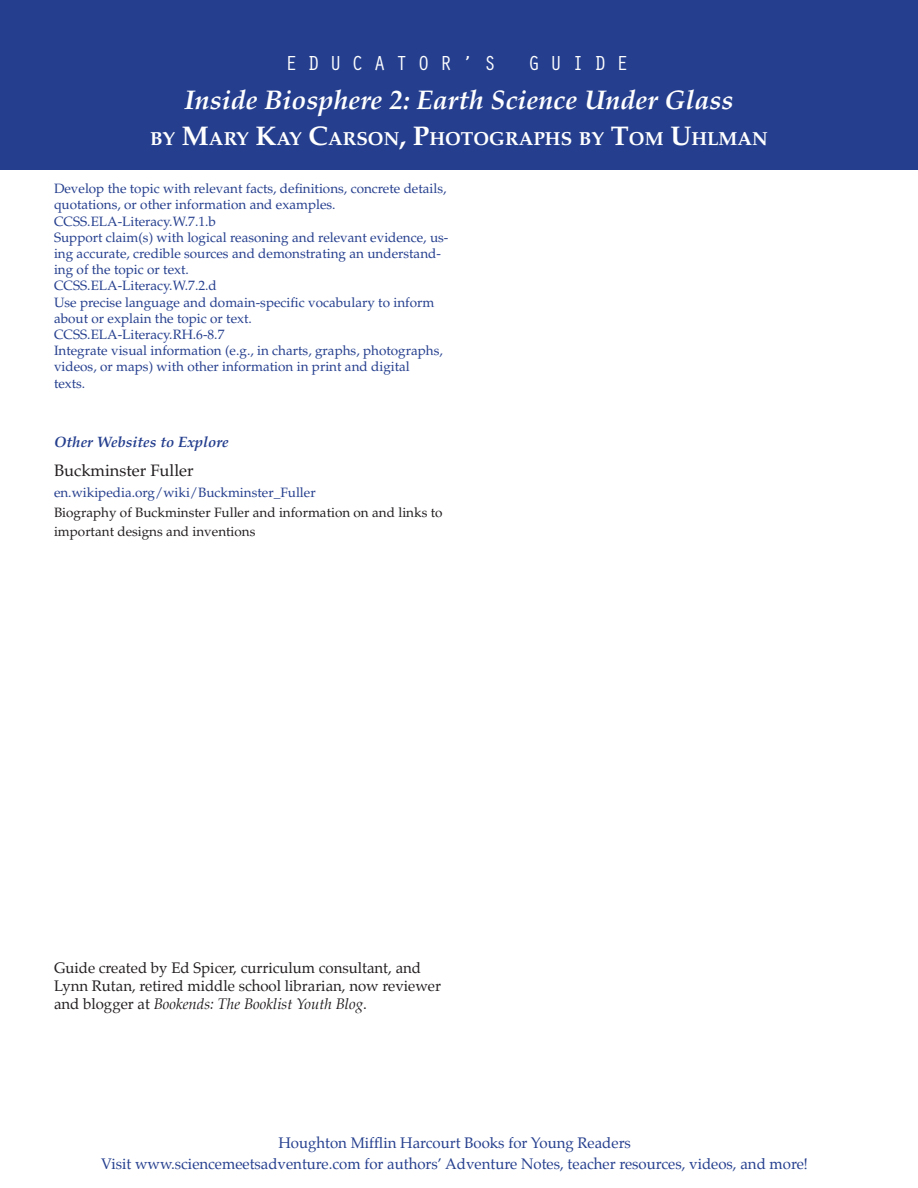
<style>
.page{position:relative;width:918px;height:1188px;background:#fff}
.page>*{position:absolute;margin:0;border:0;box-sizing:border-box;transform-origin:0 0}
.t1{font:italic 700 27px "Palatino LT Std";color:#fff}
.t2{font:21px "Orator Std";letter-spacing:.45em;color:#fff}
.t3{font:700 18.9px "Palatino LT Std";color:#fff}
.t4{font:16.5px "Palatino LT Std";color:#231f20}
.t5{font:15px/18px "Palatino";color:#231f20}
.t6{font:15px/21px "Palatino";color:#253f8e;text-align:center}
.t7{font:italic 700 15px "Palatino LT Std";color:#253f8e}
.t8{font:13.5px/16.2px "Palatino LT Std";color:#253f8e}
.t9{font:13.5px/19.8px "Palatino LT Std";color:#231f20}
.s1{font-size:27px}
.s2{font-style:italic}
</style>
<div class="page">
<div style="left:0;top:0;width:918px;height:169px;background:#253f8e"></div>
<h2 class="t2" style="left:285px;top:48px;width:213px">EDUCATOR’S</h2>
<h2 class="t2" style="left:528px;top:48px;width:102px">GUIDE</h2>
<h1 class="t1" style="left:184px;top:84px;width:551px">Inside Biosphere 2: Earth Science Under Glass</h1>
<h3 class="t3" style="left:150px;top:128px;width:619px">BY <span class="s1">M</span>ARY <span class="s1">K</span>AY <span class="s1">C</span>ARSON<span class="s1">, P</span>HOTOGRAPHS BY <span class="s1">T</span>OM <span class="s1">U</span>HLMAN</h3>
<p class="t8" style="left:54px;top:181px;width:396px">Develop the topic with relevant facts, definitions, concrete details, quotations, or other information and examples.<br>CCSS.ELA-Literacy.W.7.1.b<br>Support claim(s) with logical reasoning and relevant evidence, us&shy;ing accurate, credible sources and demonstrating an understand&shy;ing of the topic or text.<br>CCSS.ELA-Literacy.W.7.2.d<br>Use precise language and domain-specific vocabulary to inform about or explain the topic or text.<br>CCSS.ELA-Literacy.RH.6-8.7<br>Integrate visual information (e.g., in charts, graphs, photographs, videos, or maps) with other information in print and digital<br>texts.</p>
<p class="t7" style="left:54px;top:433px;width:176px">Other Websites to Explore</p>
<p class="t4" style="left:54px;top:460px;width:141px">Buckminster Fuller</p>
<p class="t8" style="left:54px;top:484px;width:263px">en.wikipedia.org/wiki/Buckminster_Fuller</p>
<p class="t9" style="left:54px;top:502px;width:390px">Biography of Buckminster Fuller and information on and links to important designs and inventions</p>
<p class="t5" style="left:54px;top:959px;width:389px">Guide created by Ed Spicer, curriculum consultant, and<br>Lynn Rutan, retired middle school librarian, now reviewer and blogger at <span class="s2">Bookends: The Booklist Youth Blog</span>.</p>
<p class="t6" style="left:101px;top:1133px;width:708px">Houghton Mifflin Harcourt Books for Young Readers<br>Visit www.sciencemeetsadventure.com for authors’ Adventure Notes, teacher resources, videos, and more!</p>
</div>
